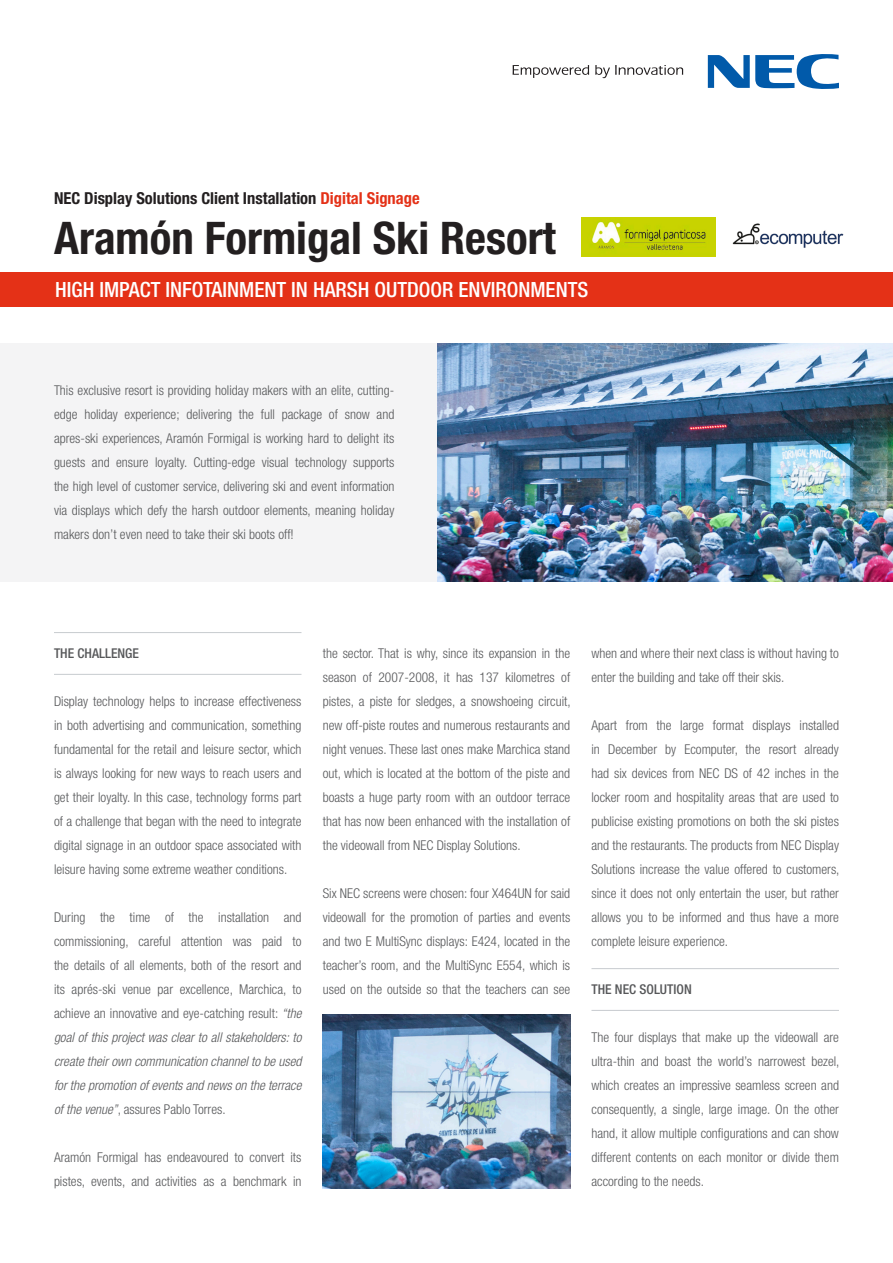
<style>
.page{position:relative;width:893px;height:1263px;background:#fff}
.page>*{position:absolute;margin:0;border:0;box-sizing:border-box;transform-origin:0 0}
.t1{font:700 condensed 45px "Helvetica Neue LT Std";color:#231f20}
.t2{font:500 condensed 21px "Helvetica Neue LT Std";color:#fff}
.t3{font:700 condensed 16.5px "Helvetica Neue LT Std";color:#231f20}
.BODY{font:300 condensed 13.5px/24px "Helvetica Neue LT Std";color:#57585a;text-align:justify}
.FILETES{font:500 condensed 13.5px "Helvetica Neue LT Std";color:#57585a}
.s1{color:#e43117}
.s2{font-style:italic}
</style>
<div class="page">
<hr style="left:54px;top:674px;width:247px;height:1px;background:#c7cbcf">
<hr style="left:54px;top:632px;width:247px;height:1px;background:#c7cbcf">
<hr style="left:591px;top:1010px;width:248px;height:1px;background:#c7cbcf">
<hr style="left:591px;top:968px;width:248px;height:1px;background:#c7cbcf">
<svg style="left:513px;top:65px;width:76px;height:13px"></svg>
<svg style="left:595px;top:65px;width:88px;height:13px"></svg>
<svg style="left:708px;top:54px;width:131px;height:35px"></svg>
<div style="left:0;top:272px;width:893px;height:35px;background:#e43117"></div>
<div style="left:0;top:343px;width:487px;height:238px;background:#f4f4f5"></div>
<img style="left:438px;top:343px;width:455px;height:238px">
<img style="left:582px;top:217px;width:133px;height:39px">
<img style="left:732px;top:223px;width:112px;height:25px">
<img style="left:323px;top:1014px;width:247px;height:174px">
<p class="t3" style="left:54px;top:188px;width:367px">NEC Display Solutions Client Installation <span class="s1">Digital Signage</span></p>
<p class="t1" style="left:54px;top:210px;width:503px">Aramón Formigal Ski Resort</p>
<p class="t2" style="left:55px;top:277px;width:535px">HIGH IMPACT INFOTAINMENT IN HARSH OUTDOOR ENVIRONMENTS</p>
<p class="BODY" style="left:54px;top:378px;width:342px">This exclusive resort is providing holiday makers with an elite, cutting&shy;edge holiday experience; delivering the full package of snow and apres-ski experiences, Aramón Formigal is working hard to delight its guests and ensure loyalty. Cutting-edge visual technology supports the high level of customer service, delivering ski and event information via displays which defy the harsh outdoor elements, meaning holiday makers don’t even need to take their ski boots off!</p>
<p class="FILETES" style="left:54px;top:645px;width:86px">THE CHALLENGE</p>
<p class="BODY" style="left:54px;top:689px;width:249px">Display technology helps to increase effectiveness in both advertising and communication, something fundamental for the retail and leisure sector, which is always looking for new ways to reach users and get their loyalty. In this case, technology forms part of a challenge that began with the need to integrate digital signage in an outdoor space associated with leisure having some extreme weather conditions.</p>
<p class="BODY" style="left:54px;top:905px;width:249px">During the time of the installation and commissioning, careful attention was paid to the details of all elements, both of the resort and its aprés-ski venue par excellence, Marchica, to achieve an innovative and eye-catching result: <span class="s2">“the goal of this project was clear to all stakeholders: to create their own communication channel to be used for the promotion of events and news on the terrace of the venue”</span>, assures Pablo Torres.</p>
<p class="BODY" style="left:54px;top:1145px;width:249px">Aramón Formigal has endeavoured to convert its pistes, events, and activities as a benchmark in</p>
<p class="BODY" style="left:323px;top:641px;width:249px">the sector. That is why, since its expansion in the season of 2007-2008, it has 137 kilometres of pistes, a piste for sledges, a snowshoeing circuit, new off-piste routes and numerous restaurants and night venues. These last ones make Marchica stand out, which is located at the bottom of the piste and boasts a huge party room with an outdoor terrace that has now been enhanced with the installation of the videowall from NEC Display Solutions.</p>
<p class="BODY" style="left:323px;top:881px;width:249px">Six NEC screens were chosen: four X464UN for said videowall for the promotion of parties and events and two E MultiSync displays: E424, located in the teacher’s room, and the MultiSync E554, which is used on the outside so that the teachers can see</p>
<p class="BODY" style="left:591px;top:641px;width:249px">when and where their next class is without having to enter the building and take off their skis.</p>
<p class="BODY" style="left:591px;top:713px;width:249px">Apart from the large format displays installed in December by Ecomputer, the resort already had six devices from NEC DS of 42 inches in the locker room and hospitality areas that are used to publicise existing promotions on both the ski pistes and the restaurants. The products from NEC Display Solutions increase the value offered to customers, since it does not only entertain the user, but rather allows you to be informed and thus have a more complete leisure experience.</p>
<p class="FILETES" style="left:591px;top:981px;width:102px">THE NEC SOLUTION</p>
<p class="BODY" style="left:591px;top:1025px;width:249px">The four displays that make up the videowall are ultra-thin and boast the world’s narrowest bezel, which creates an impressive seamless screen and consequently, a single, large image. On the other hand, it allow multiple configurations and can show different contents on each monitor or divide them according to the needs.</p>
</div>
